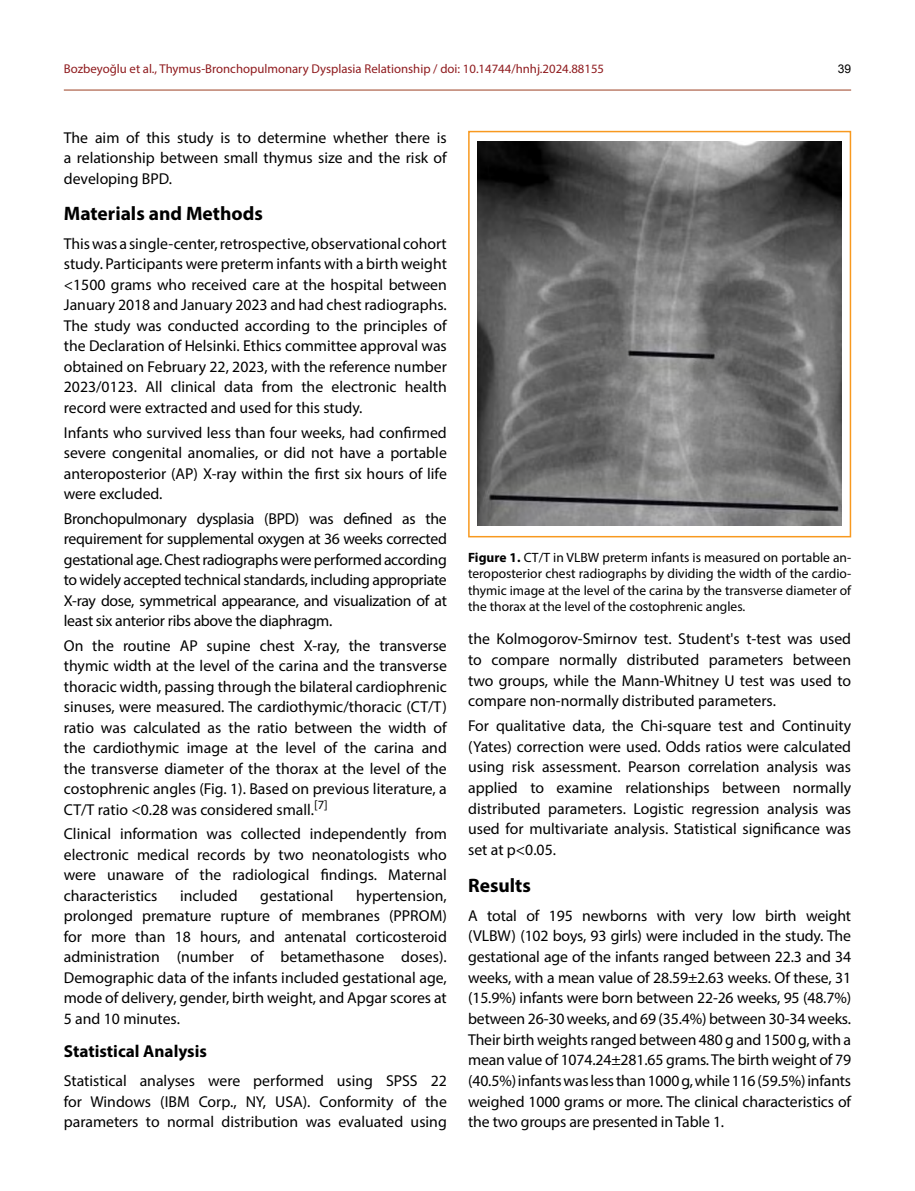
<style>
.page{position:relative;width:915px;height:1191px;background:#fff}
.page>*{position:absolute;margin:0;border:0;box-sizing:border-box;transform-origin:0 0}
.t1{font:700 19.5px "Myriad Pro";color:#000}
.t2{font:700 17.25px "Myriad Pro";color:#000}
.t3{font:15.75px/20.4px "Myriad Pro";color:#000;text-align:justify}
.t4{font:13.5px/16.5px "Myriad Pro";color:#000;text-align:justify}
.t5{font:12.75px "Myriad Pro";color:#8f1b1e}
.t6{font:12px "Arial";color:#000}
.s1{font-weight:700}
</style>
<div class="page">
<hr style="left:64px;top:89px;width:786px;height:2px;background:#bd7f6c">
<div style="left:468px;top:131px;width:382px;height:406px;border:2px solid #f8991f"></div>
<img style="left:478px;top:141px;width:363px;height:384px">
<p class="t5" style="left:64px;top:61px;width:541px">Bozbeyoğlu et al., Thymus-Bronchopulmonary Dysplasia Relationship / doi: 10.14744/hnhj.2024.88155</p>
<p class="t6" style="left:837px;top:60px;width:15px">39</p>
<p class="t3" style="left:64px;top:127px;width:384px">The aim of this study is to determine whether there is a relationship between small thymus size and the risk of developing BPD.</p>
<p class="t1" style="left:64px;top:201px;width:200px">Materials and Methods</p>
<p class="t3" style="left:64px;top:233px;width:384px">This was a single-center, retrospective, observational cohort study. Participants were preterm infants with a birth weight &lt;1500 grams who received care at the hospital between January 2018 and January 2023 and had chest radiographs.<br>The study was conducted according to the principles of the Declaration of Helsinki. Ethics committee approval was obtained on February 22, 2023, with the reference number 2023/0123. All clinical data from the electronic health record were extracted and used for this study.</p>
<p class="t3" style="left:64px;top:422px;width:384px">Infants who survived less than four weeks, had confirmed severe congenital anomalies, or did not have a portable anteroposterior (AP) X-ray within the first six hours of life were excluded.</p>
<p class="t3" style="left:64px;top:508px;width:384px">Bronchopulmonary dysplasia (BPD) was defined as the requirement for supplemental oxygen at 36 weeks corrected gestational age. Chest radiographs were performed according to widely accepted technical standards, including appropriate X-ray dose, symmetrical appearance, and visualization of at least six anterior ribs above the diaphragm.</p>
<p class="t3" style="left:64px;top:635px;width:384px">On the routine AP supine chest X-ray, the transverse thymic width at the level of the carina and the transverse thoracic width, passing through the bilateral cardiophrenic sinuses, were measured. The cardiothymic/thoracic (CT/T) ratio was calculated as the ratio between the width of the cardiothymic image at the level of the carina and the transverse diameter of the thorax at the level of the costophrenic angles (Fig. 1). Based on previous literature, a CT/T ratio &lt;0.28 was considered small.<sup>[7]</sup></p>
<p class="t3" style="left:64px;top:823px;width:384px">Clinical information was collected independently from electronic medical records by two neonatologists who were unaware of the radiological findings. Maternal characteristics</p>
<p class="t3" style="left:64px;top:885px;width:384px;text-indent:292px">hypertension, prolonged premature rupture of membranes (PPROM) for more than 18 hours, and antenatal corticosteroid administration (number of betamethasone doses).<br>Demographic data of the infants included gestational age, mode of delivery, gender, birth weight, and Apgar scores at 5 and 10 minutes.</p>
<p class="t2" style="left:64px;top:1040px;width:144px">Statistical Analysis</p>
<p class="t3" style="left:64px;top:1070px;width:384px">Statistical analyses were performed using SPSS 22 for Windows (IBM Corp., NY, USA). Conformity of the parameters to normal distribution was evaluated using</p>
<p class="t3" style="left:180px;top:885px;width:59px">included</p>
<p class="t3" style="left:260px;top:885px;width:75px">gestational</p>
<p class="t4" style="left:468px;top:549px;width:384px"><span class="s1">Figure 1.</span> CT/T in VLBW preterm infants is measured on portable an&shy;teroposterior chest radiographs by dividing the width of the cardio&shy;thymic image at the level of the carina by the transverse diameter of the thorax at the level of the costophrenic angles.</p>
<p class="t3" style="left:468px;top:628px;width:384px">the Kolmogorov-Smirnov test. Student's t-test was used to compare normally distributed parameters between two groups, while the Mann-Whitney U test was used to compare non-normally distributed parameters.</p>
<p class="t3" style="left:468px;top:715px;width:384px">For qualitative data, the Chi-square test and Continuity (Yates) correction were used. Odds ratios were calculated using risk assessment. Pearson correlation analysis was applied to examine relationships between normally distributed parameters. Logistic regression analysis was used for multivariate analysis. Statistical significance was set at p&lt;0.05.</p>
<p class="t1" style="left:468px;top:872px;width:64px">Results</p>
<p class="t3" style="left:468px;top:905px;width:384px">A total of 195 newborns with very low birth weight (VLBW) (102 boys, 93 girls) were included in the study. The gestational age of the infants ranged between 22.3 and 34 weeks, with a mean value of 28.59±2.63 weeks. Of these, 31 (15.9%) infants were born between 22-26 weeks, 95 (48.7%) between 26-30 weeks, and 69 (35.4%) between 30-34 weeks.<br>Their birth weights ranged between 480 g and 1500 g, with a mean value of 1074.24±281.65 grams. The birth weight of 79 (40.5%) infants was less than 1000 g, while 116 (59.5%) infants weighed 1000 grams or more. The clinical characteristics of the two groups are presented in Table 1.</p>
</div>
